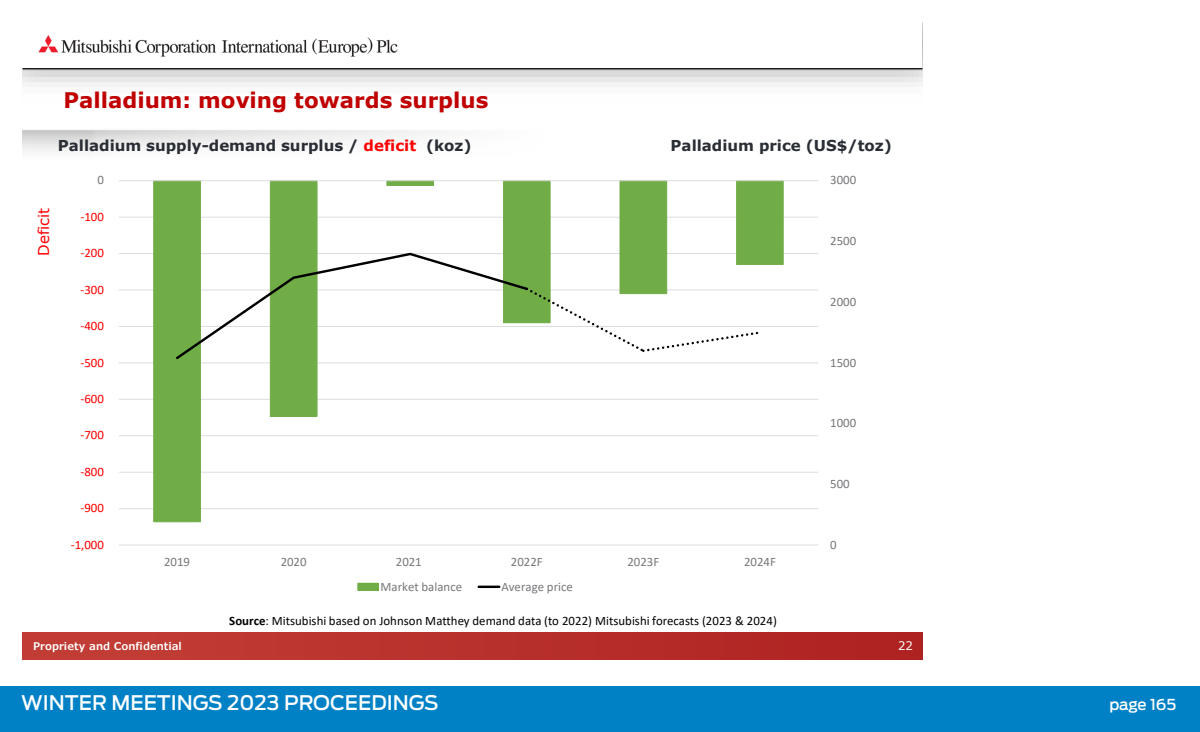
<style>
.page{position:relative;width:1200px;height:732px;background:#fff}
.page>*{position:absolute;margin:0;border:0;box-sizing:border-box;transform-origin:0 0}
.t1{font:700 21.38px "Verdana Pro";color:#c00000}
.t2{font:500 20px "Ford Antenna";color:#fff}
.t3{font:700 15px "Verdana Pro";color:#292d34}
.t4{font:15px "Verdana Pro";color:#f00}
.t5{font:500 15px "Ford Antenna";letter-spacing:-.01em;color:#fff}
.t6{font:12.88px "Calibri";letter-spacing:.005em;color:#000}
.t7{font:12.88px "Calibri";color:#77787b}
.t8{font:12.88px "Calibri";color:#f00}
.t9{font:11.75px "Verdana Pro";color:#fff}
.t10{font:600 10.62px "Verdana Pro";color:#fff}
.s1{color:#f00}
.s2{font-weight:700}
</style>
<div class="page">
<div style="left:22px;top:632px;width:900px;height:27px;background:linear-gradient(to right,#c23f36,#ae2221)"></div>
<img style="left:38px;top:35px;width:360px;height:22px">
<hr style="left:22px;top:68px;width:900px;height:1px;background:#000">
<hr style="left:119px;top:544px;width:699px;height:1px;background:#dcddde">
<hr style="left:119px;top:508px;width:699px;height:1px;background:#dcddde">
<hr style="left:119px;top:471px;width:699px;height:1px;background:#dcddde">
<hr style="left:119px;top:435px;width:699px;height:1px;background:#dcddde">
<hr style="left:119px;top:398px;width:699px;height:1px;background:#dcddde">
<hr style="left:119px;top:362px;width:699px;height:1px;background:#dcddde">
<hr style="left:119px;top:326px;width:699px;height:1px;background:#dcddde">
<hr style="left:119px;top:289px;width:699px;height:1px;background:#dcddde">
<hr style="left:119px;top:253px;width:699px;height:1px;background:#dcddde">
<hr style="left:119px;top:217px;width:699px;height:1px;background:#dcddde">
<svg style="left:153px;top:181px;width:631px;height:341px"></svg>
<hr style="left:119px;top:180px;width:699px;height:1px;background:#dcddde">
<svg style="left:530px;top:285px;width:233px;height:69px"></svg>
<svg style="left:174px;top:251px;width:356px;height:110px"></svg>
<div style="left:358px;top:583px;width:20px;height:7px;background:#70ad47"></div>
<div style="left:357px;top:582px;width:22px;height:8px;border:1px solid #70ad47"></div>
<hr style="left:479px;top:585px;width:20px;height:2px;background:#000">
<div style="left:1px;top:686px;width:1199px;height:45px;background:#0081c6"></div>
<h1 class="t1" style="left:63px;top:87px;width:427px">Palladium: moving towards surplus</h1>
<p class="t3" style="left:58px;top:136px;width:415px">Palladium supply-demand surplus / <span class="s1">deficit</span> (koz)</p>
<p class="t3" style="left:671px;top:135px;width:223px">Palladium price (US$/toz)</p>
<p class="t4" style="left:34px;top:256px;width:49px;rotate:-90deg">Deficit</p>
<p class="t7" style="left:98px;top:171px;width:8px">0</p>
<p class="t8" style="left:81px;top:207px;width:25px">-100</p>
<p class="t8" style="left:81px;top:244px;width:25px">-200</p>
<p class="t8" style="left:81px;top:280px;width:25px">-300</p>
<p class="t8" style="left:81px;top:317px;width:25px">-400</p>
<p class="t8" style="left:81px;top:353px;width:25px">-500</p>
<p class="t8" style="left:81px;top:389px;width:25px">-600</p>
<p class="t8" style="left:81px;top:426px;width:25px">-700</p>
<p class="t8" style="left:81px;top:462px;width:25px">-800</p>
<p class="t8" style="left:81px;top:499px;width:25px">-900</p>
<p class="t8" style="left:71px;top:535px;width:35px">-1,000</p>
<p class="t7" style="left:164px;top:552px;width:27px">2019</p>
<p class="t7" style="left:281px;top:552px;width:27px">2020</p>
<p class="t7" style="left:396px;top:552px;width:27px">2021</p>
<p class="t7" style="left:511px;top:552px;width:33px">2022F</p>
<p class="t7" style="left:627px;top:552px;width:33px">2023F</p>
<p class="t7" style="left:744px;top:552px;width:33px">2024F</p>
<p class="t7" style="left:381px;top:577px;width:83px">Market balance</p>
<p class="t7" style="left:501px;top:577px;width:73px">Average price</p>
<p class="t6" style="left:229px;top:611px;width:549px"><span class="s2">Source</span>: Mitsubishi based on Johnson Matthey demand data (to 2022) Mitsubishi forecasts (2023 &amp; 2024)</p>
<p class="t10" style="left:33px;top:639px;width:150px">Propriety and Confidential</p>
<p class="t7" style="left:830px;top:171px;width:27px">3000</p>
<p class="t7" style="left:830px;top:232px;width:27px">2500</p>
<p class="t7" style="left:830px;top:292px;width:27px">2000</p>
<p class="t7" style="left:830px;top:353px;width:27px">1500</p>
<p class="t7" style="left:830px;top:414px;width:27px">1000</p>
<p class="t7" style="left:830px;top:474px;width:21px">500</p>
<p class="t7" style="left:830px;top:535px;width:8px">0</p>
<p class="t9" style="left:898px;top:638px;width:16px">22</p>
<h2 class="t2" style="left:21px;top:685px;width:419px">WINTER MEETINGS 2023 PROCEEDINGS</h2>
<p class="t5" style="left:1109px;top:691px;width:68px">page 165</p>
</div>
